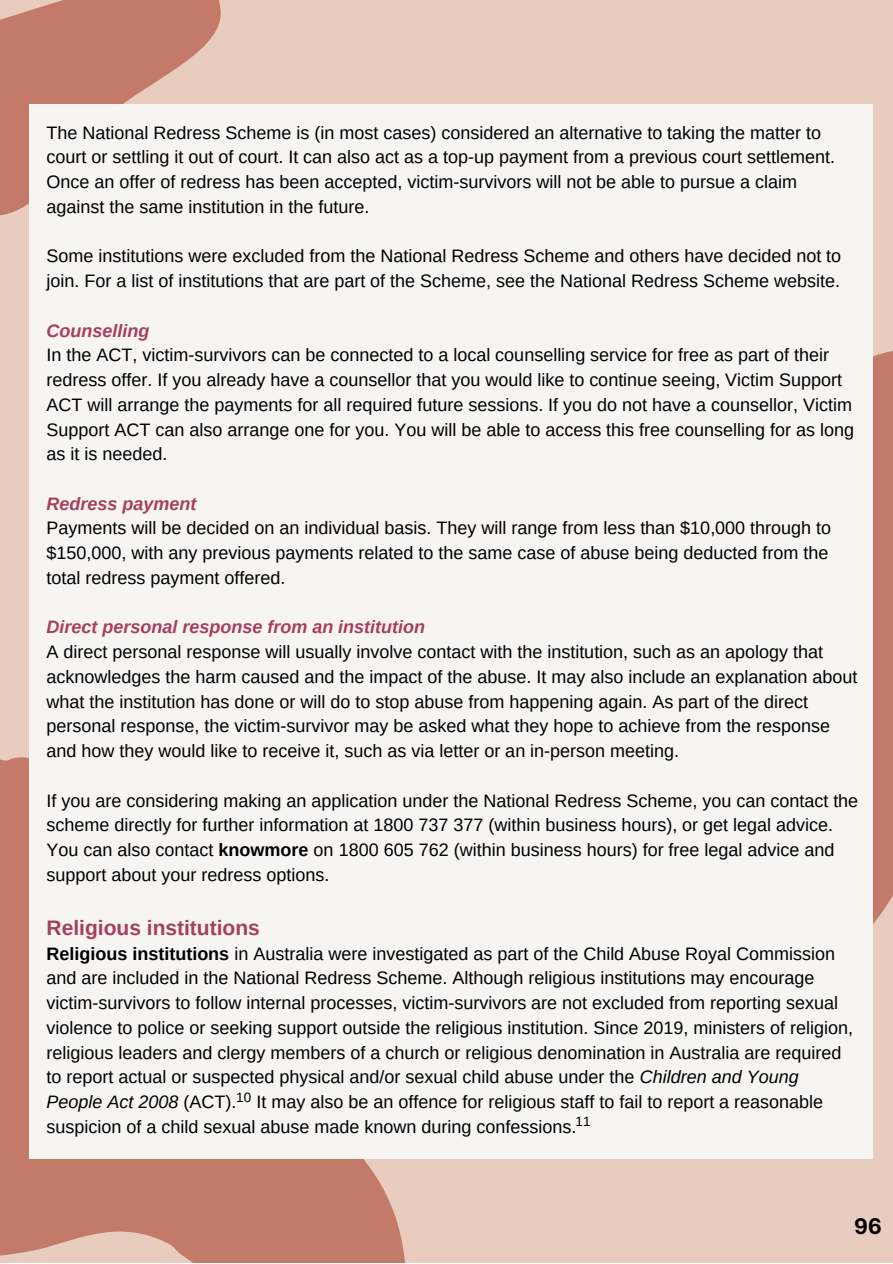
<style>
.page{position:relative;width:893px;height:1264px;background:#fff}
.page>*{position:absolute;margin:0;border:0;box-sizing:border-box;transform-origin:0 0}
.t1{font:700 22.5px "Articulat CF";color:#000}
.t2{font:700 21px "Arimo";color:#a73e5d}
.t3{font:18px/24.8px "Arimo";color:#000}
.t4{font:italic 700 18px "Arimo";color:#a73e5d}
.t5{font:13.5px "Arimo";color:#000}
.s1{font-weight:700}
.s2{font-style:italic}
</style>
<div class="page">
<div style="left:0;top:0;width:892px;height:1262px;background:#e8cdbf"></div>
<svg style="left:0;top:757px;width:570px;height:505px;fill:#c37a69"></svg>
<svg style="left:872px;top:212px;width:20px;height:822px;fill:#c37a69"></svg>
<svg style="left:0;top:0;width:221px;height:216px;fill:#c37a69"></svg>
<div style="left:29px;top:104px;width:843px;height:1054px;background:#f6f5f4"></div>
<p class="t3" style="left:47px;top:120px;width:790px">The National Redress Scheme is (in most cases) considered an alternative to taking the matter to court or settling it out of court. It can also act as a top-up payment from a previous court settlement.<br>Once an offer of redress has been accepted, victim-survivors will not be able to pursue a claim against the same institution in the future.</p>
<p class="t3" style="left:47px;top:244px;width:796px">Some institutions were excluded from the National Redress Scheme and others have decided not to join. For a list of institutions that are part of the Scheme, see the National Redress Scheme website.</p>
<p class="t4" style="left:47px;top:320px;width:104px">Counselling</p>
<p class="t3" style="left:47px;top:342px;width:809px">In the ACT, victim-survivors can be connected to a local counselling service for free as part of their redress offer. If you already have a counsellor that you would like to continue seeing, Victim Support ACT will arrange the payments for all required future sessions. If you do not have a counsellor, Victim Support ACT can also arrange one for you. You will be able to access this free counselling for as long as it is needed.</p>
<p class="t4" style="left:47px;top:493px;width:151px">Redress payment</p>
<p class="t3" style="left:47px;top:516px;width:786px">Payments will be decided on an individual basis. They will range from less than $10,000 through to $150,000, with any previous payments related to the same case of abuse being deducted from the total redress payment offered.</p>
<p class="t4" style="left:47px;top:617px;width:380px">Direct personal response from an institution</p>
<p class="t3" style="left:47px;top:639px;width:812px">A direct personal response will usually involve contact with the institution, such as an apology that acknowledges the harm caused and the impact of the abuse. It may also include an explanation about what the institution has done or will do to stop abuse from happening again. As part of the direct personal response, the victim-survivor may be asked what they hope to achieve from the response and how they would like to receive it, such as via letter or an in-person meeting.</p>
<p class="t3" style="left:47px;top:788px;width:813px">If you are considering making an application under the National Redress Scheme, you can contact the scheme directly for further information at 1800 737 377 (within business hours), or get legal advice.<br>You can also contact <span class="s1">knowmore</span> on 1800 605 762 (within business hours) for free legal advice and support about your redress options.</p>
<p class="t2" style="left:47px;top:915px;width:215px">Religious institutions</p>
<p class="t3" style="left:47px;top:940px;width:808px"><span class="s1">Religious institutions</span> in Australia were investigated as part of the Child Abuse Royal Commission and are included in the National Redress Scheme. Although religious institutions may encourage victim-survivors to follow internal processes, victim-survivors are not excluded from reporting sexual violence to police or seeking support outside the religious institution. Since 2019, ministers of religion, religious leaders and clergy members of a church or religious denomination in Australia are required to report actual or suspected physical and/or sexual child abuse under the <span class="s2">Children and Young People Act 2008</span> (ACT). It may also be an offence for religious staff to fail to report a reasonable suspicion of a child sexual abuse made known during confessions.</p>
<p class="t5" style="left:236px;top:1089px;width:16px">10</p>
<p class="t5" style="left:575px;top:1113px;width:16px">11</p>
<p class="t1" style="left:854px;top:1212px;width:28px">96</p>
</div>
